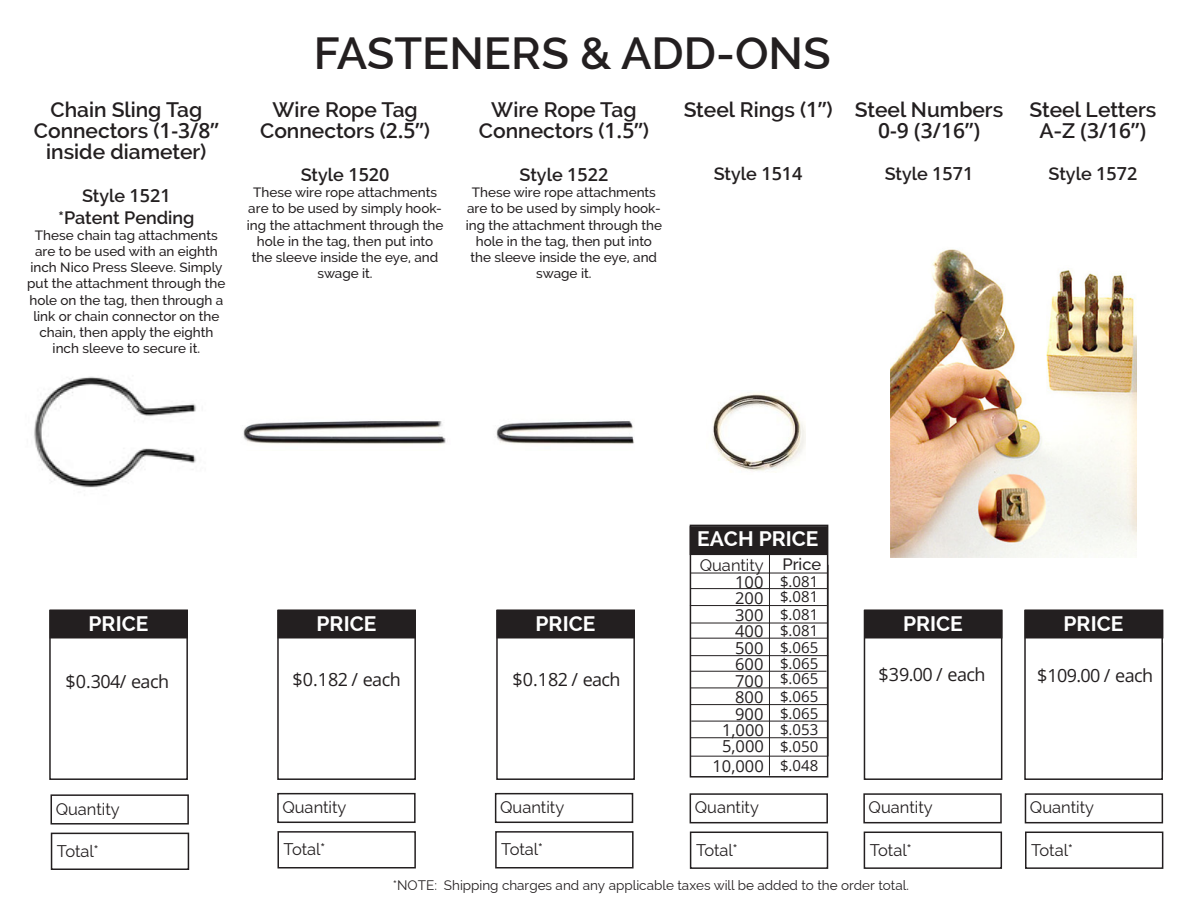
<style>
.page{position:relative;width:1188px;height:918px;background:#fff}
.page>*{position:absolute;margin:0;border:0;box-sizing:border-box;transform-origin:0 0}
.t1{font:600 45px "Raleway";color:#231f20}
.t2{font:600 21px/21px "Raleway";color:#231f20;text-align:center}
.t3{font:700 21px "Raleway";color:#fff}
.t4{font:600 18px "Raleway";color:#231f20}
.t5{font:18px "Open Sans";letter-spacing:-.035em;color:#231f20}
.t6{font:16.5px "Raleway";color:#231f20}
.t7{font:16.5px/19.2px "Open Sans";color:#231f20;text-align:center}
.t8{font:500 16.5px "Raleway";color:#231f20}
.t9{font:15px/16.5px "Open Sans";color:#221e1f}
.t10{font:500 13.5px/16.2px "Raleway";color:#231f20;text-align:center}
.t11{font:13.5px "Raleway";color:#231f20}
.s1{font-family:"Open Sans"}
.s2{font-style:inherit}
</style>
<div class="page">
<div style="left:690px;top:525px;width:138px;height:253px;border:2px solid #231f20"></div>
<div style="left:690px;top:527px;width:137px;height:27px;background:#231f20"></div>
<div style="left:690px;top:526px;width:138px;height:29px;border:2px solid #231f20"></div>
<hr style="left:691px;top:638px;width:137px;height:1px;background:#231f20">
<hr style="left:690px;top:655px;width:138px;height:1px;background:#231f20">
<hr style="left:690px;top:671px;width:137px;height:1px;background:#231f20">
<hr style="left:691px;top:688px;width:137px;height:1px;background:#231f20">
<hr style="left:691px;top:704px;width:136px;height:1px;background:#231f20">
<hr style="left:828px;top:565px;width:1px;height:191px;background:#231f20">
<hr style="left:769px;top:553px;width:1px;height:223px;background:#231f20">
<hr style="left:691px;top:573px;width:137px;height:1px;background:#231f20">
<div style="left:51px;top:833px;width:138px;height:37px;border:2px solid #231f20"></div>
<div style="left:51px;top:794px;width:138px;height:31px;border:2px solid #231f20"></div>
<hr style="left:690px;top:588px;width:137px;height:1px;background:#231f20">
<hr style="left:690px;top:605px;width:137px;height:1px;background:#231f20">
<hr style="left:691px;top:623px;width:137px;height:1px;background:#231f20">
<hr style="left:691px;top:721px;width:137px;height:1px;background:#231f20">
<hr style="left:690px;top:737px;width:137px;height:1px;background:#231f20">
<div style="left:865px;top:610px;width:137px;height:28px;background:#231f20"></div>
<div style="left:1025px;top:610px;width:138px;height:28px;background:#231f20"></div>
<div style="left:277px;top:831px;width:139px;height:37px;border:2px solid #231f20"></div>
<div style="left:277px;top:793px;width:139px;height:30px;border:2px solid #231f20"></div>
<div style="left:495px;top:831px;width:139px;height:37px;border:2px solid #231f20"></div>
<div style="left:495px;top:793px;width:138px;height:30px;border:2px solid #231f20"></div>
<div style="left:690px;top:832px;width:138px;height:37px;border:2px solid #231f20"></div>
<div style="left:690px;top:793px;width:138px;height:30px;border:2px solid #231f20"></div>
<div style="left:864px;top:832px;width:138px;height:37px;border:2px solid #231f20"></div>
<div style="left:863px;top:793px;width:139px;height:30px;border:2px solid #231f20"></div>
<div style="left:1025px;top:832px;width:138px;height:37px;border:2px solid #231f20"></div>
<div style="left:1025px;top:793px;width:138px;height:30px;border:2px solid #231f20"></div>
<img style="left:496px;top:421px;width:138px;height:23px">
<img style="left:34px;top:376px;width:162px;height:112px">
<img style="left:243px;top:421px;width:203px;height:24px">
<img style="left:712px;top:393px;width:94px;height:80px">
<img style="left:890px;top:249px;width:246px;height:309px">
<div style="left:864px;top:610px;width:138px;height:170px;border:2px solid #231f20"></div>
<div style="left:1024px;top:610px;width:139px;height:170px;border:2px solid #231f20"></div>
<hr style="left:691px;top:756px;width:137px;height:1px;background:#231f20">
<div style="left:497px;top:610px;width:137px;height:28px;background:#231f20"></div>
<div style="left:496px;top:610px;width:139px;height:170px;border:2px solid #231f20"></div>
<div style="left:278px;top:610px;width:137px;height:28px;background:#231f20"></div>
<div style="left:277px;top:610px;width:139px;height:170px;border:2px solid #231f20"></div>
<div style="left:50px;top:610px;width:137px;height:28px;background:#231f20"></div>
<div style="left:49px;top:610px;width:139px;height:170px;border:2px solid #231f20"></div>
<p class="t2" style="left:34px;top:99px;width:186px">Chain Sling Tag<br>Connectors (<span class="s1">1-3/8” </span>inside diameter)</p>
<p class="t4" style="left:82px;top:185px;width:90px">Style <span class="s1">1521</span></p>
<p class="t4" style="left:58px;top:207px;width:138px">*Patent Pending</p>
<p class="t10" style="left:27px;top:227px;width:200px">These chain tag attachments are to be used with an eighth inch Nico Press Sleeve. Simply put the attachment through the hole on the tag, then through a link or chain connector on the chain, then apply the eighth inch sleeve to secure it.</p>
<p class="t1" style="left:314px;top:28px;width:519px">FASTENERS &amp; ADD-ONS</p>
<p class="t2" style="left:273px;top:99px;width:147px">Wire Rope Tag</p>
<p class="t2" style="left:260px;top:120px;width:171px">Connectors (<span class="s1">2.5”</span>)</p>
<p class="t4" style="left:301px;top:164px;width:90px">Style <span class="s1">1520</span></p>
<p class="t10" style="left:247px;top:184px;width:198px">These wire rope attachments are to be used by simply hook&shy;ing the attachment through the hole in the tag, then put into the sleeve inside the eye, and swage it.</p>
<p class="t2" style="left:491px;top:99px;width:147px">Wire Rope Tag</p>
<p class="t2" style="left:479px;top:120px;width:171px">Connectors (<span class="s1">1.5”</span>)</p>
<p class="t4" style="left:520px;top:164px;width:90px">Style <span class="s1">1522</span></p>
<p class="t10" style="left:466px;top:184px;width:198px">These wire rope attachments are to be used by simply hook&shy;ing the attachment through the hole in the tag, then put into the sleeve inside the eye, and swage it.</p>
<p class="t2" style="left:684px;top:99px;width:150px">Steel Rings (<span class="s1">1”</span>)</p>
<p class="t4" style="left:714px;top:164px;width:90px">Style <span class="s1">1514</span></p>
<p class="t2" style="left:855px;top:99px;width:150px">Steel Numbers<br><span class="s1">0-9 (3/16”)</span></p>
<p class="t4" style="left:885px;top:164px;width:90px">Style <span class="s1">1571</span></p>
<p class="t2" style="left:1029px;top:99px;width:128px">Steel Letters<br>A-Z <span class="s1">(3/16”)</span></p>
<p class="t4" style="left:1049px;top:164px;width:90px">Style <span class="s1">1572</span></p>
<p class="t3" style="left:697px;top:527px;width:123px">EACH PRICE</p>
<p class="t6" style="left:700px;top:556px;width:66px">Quantity</p>
<p class="t8" style="left:782px;top:555px;width:40px">Price</p>
<p class="t7" style="left:735px;top:572px;width:30px">100</p>
<p class="t7" style="left:735px;top:588px;width:30px">200</p>
<p class="t7" style="left:735px;top:605px;width:30px">300</p>
<p class="t7" style="left:735px;top:621px;width:30px">400</p>
<p class="t7" style="left:735px;top:638px;width:30px">500</p>
<p class="t7" style="left:735px;top:654px;width:30px">600</p>
<p class="t7" style="left:735px;top:671px;width:30px">700</p>
<p class="t7" style="left:735px;top:687px;width:30px">800</p>
<p class="t7" style="left:735px;top:704px;width:30px">900</p>
<p class="t7" style="left:722px;top:720px;width:43px">1,000</p>
<p class="t9" style="left:780px;top:573px;width:40px">$.081</p>
<p class="t9" style="left:780px;top:588px;width:40px;line-height:17px;text-align:justify">$.081 $.081 $.081</p>
<p class="t9" style="left:780px;top:656px;width:40px;line-height:15px">$.065 $.065</p>
<p class="t9" style="left:780px;top:688px;width:40px">$.065 $.065</p>
<h2 class="t3" style="left:89px;top:612px;width:61px">PRICE</h2>
<h2 class="t3" style="left:317px;top:612px;width:61px">PRICE</h2>
<h2 class="t3" style="left:536px;top:612px;width:61px">PRICE</h2>
<p class="t3" style="left:903px;top:612px;width:61px">PRICE</p>
<p class="t3" style="left:1064px;top:612px;width:61px">PRICE</p>
<p class="t9" style="left:780px;top:639px;width:40px">$.065</p>
<h3 class="t5" style="left:66px;top:670px;width:105px">$0.304/ each</h3>
<h3 class="t5" style="left:293px;top:667px;width:110px">$0.182 / each</h3>
<h3 class="t5" style="left:513px;top:667px;width:110px">$0.182 / each</h3>
<h3 class="t5" style="left:879px;top:662px;width:108px">$39.00 / each</h3>
<h3 class="t5" style="left:1037px;top:663px;width:117px">$109.00 / each</h3>
<p class="t9" style="left:780px;top:721px;width:40px">$.053 $.050</p>
<p class="t9" style="left:780px;top:757px;width:40px">$.048</p>
<p class="t7" style="left:713px;top:736px;width:53px">5,000<br>10,000</p>
<p class="t6" style="left:56px;top:799px;width:66px">Quantity</p>
<p class="t6" style="left:57px;top:842px;width:43px">Total*</p>
<p class="t6" style="left:282px;top:798px;width:66px">Quantity</p>
<p class="t6" style="left:284px;top:840px;width:43px">Total*</p>
<p class="t6" style="left:500px;top:798px;width:66px">Quantity</p>
<p class="t6" style="left:501px;top:840px;width:43px">Total*</p>
<p class="t6" style="left:695px;top:798px;width:66px">Quantity</p>
<p class="t6" style="left:696px;top:840px;width:43px">Total*</p>
<p class="t6" style="left:869px;top:798px;width:66px">Quantity</p>
<p class="t6" style="left:870px;top:840px;width:43px">Total*</p>
<p class="t11" style="left:393px;top:878px;width:518px">*NOTE: Shipping <span class="s2">c</span>harges <span class="s2">and any applicable taxes</span> will be added to the <span class="s2">order total.</span></p>
<p class="t6" style="left:1030px;top:798px;width:66px">Quantity</p>
<p class="t6" style="left:1031px;top:840px;width:43px">Total*</p>
</div>
